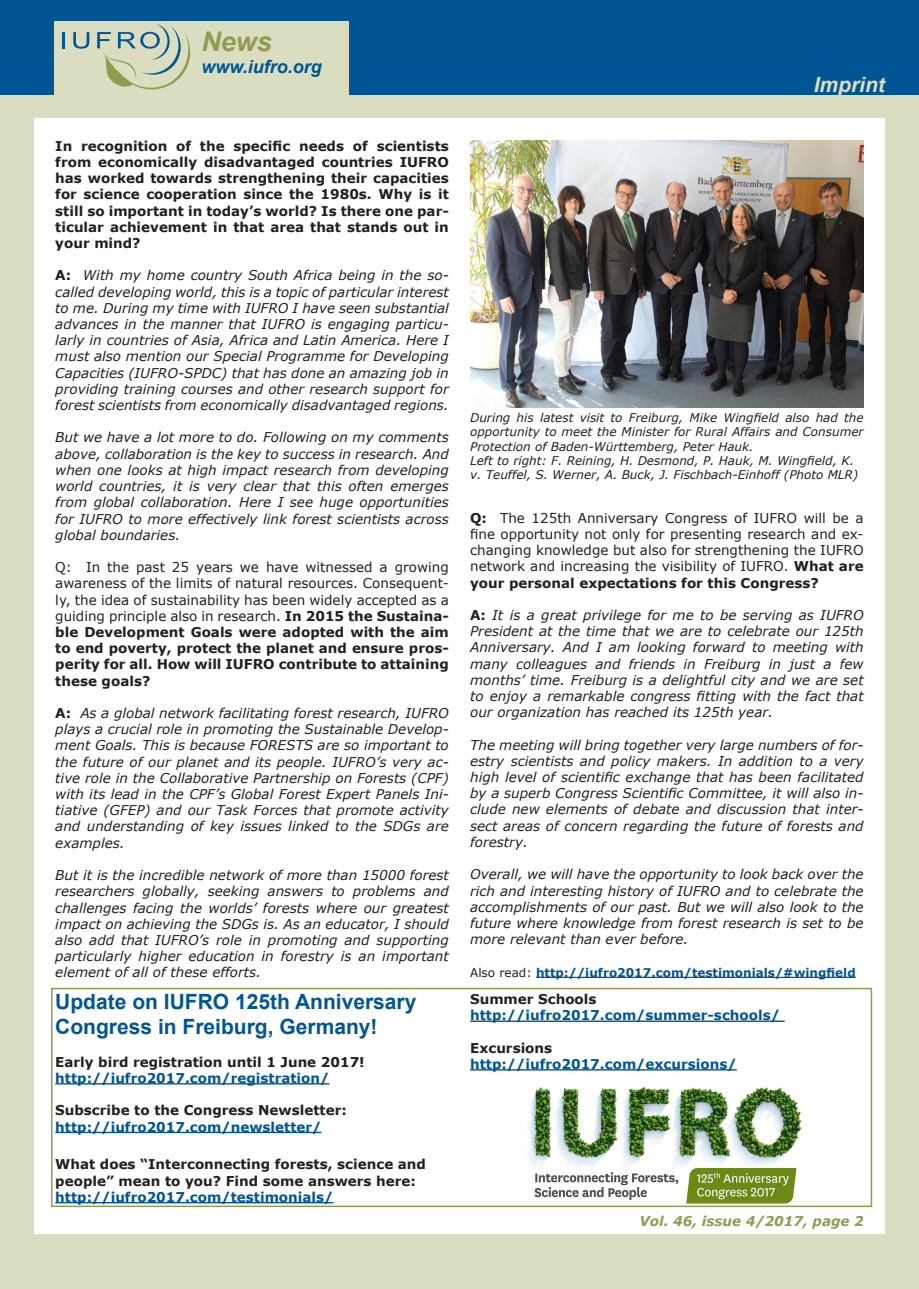
<style>
.page{position:relative;width:919px;height:1289px;background:#fff}
.page>*{position:absolute;margin:0;border:0;box-sizing:border-box;transform-origin:0 0}
.t1{font:italic 700 27px "Arial";color:#939b50}
.t2{font:700 21px/25.2px "Arial";color:#005594}
.t3{font:italic 700 21px "Arial";color:#daddbf}
.t4{font:italic 700 18px "Arial";color:#005594}
.t5{font:italic 13.5px/16.2px "Verdana";color:#231f20;text-align:justify}
.t6{font:13.5px/16.2px "Verdana";color:#231f20;text-align:justify}
.t7{font:700 13.5px/16.2px "Verdana";color:#231f20;text-align:justify}
.t8{font:700 13.5px "Verdana";color:#005594}
.t9{font:italic 700 13.5px "Verdana";color:#939b50}
.t10{font:italic 12px/14.4px "Verdana";color:#231f20;text-align:justify}
.t11{font:700 12px "Verdana";color:#005594}
.s1{font-weight:700;font-style:normal}
.s2{font-weight:700}
.s3{font-weight:400;color:#231f20}
</style>
<div class="page">
<div style="left:0;top:0;width:918px;height:106px;background:#005594"></div>
<div style="left:54px;top:21px;width:295px;height:77px;background:#daddbf"></div>
<div style="left:0;top:96px;width:918px;height:1192px;background:#daddbf"></div>
<div style="left:34px;top:118px;width:850px;height:1115px;background:#fff"></div>
<hr style="left:62px;top:32px;width:3px;height:16px;background:#005594">
<svg style="left:73px;top:32px;width:16px;height:17px"></svg>
<svg style="left:97px;top:24px;width:93px;height:65px"></svg>
<hr style="left:536px;top:976px;width:319px;height:1px;background:#005594">
<img style="left:470px;top:140px;width:393px;height:267px">
<hr style="left:55px;top:1083px;width:274px;height:1px;background:#005594">
<hr style="left:55px;top:1131px;width:266px;height:2px;background:#005594">
<hr style="left:55px;top:1201px;width:278px;height:2px;background:#005594">
<hr style="left:470px;top:1020px;width:314px;height:1px;background:#005594">
<hr style="left:470px;top:1069px;width:266px;height:1px;background:#005594">
<img style="left:527px;top:1087px;width:275px;height:116px">
<div style="left:51px;top:987px;width:821px;height:219px;border:2px solid #939b50"></div>
<p class="t1" style="left:201px;top:24px;width:72px">News</p>
<p class="t4" style="left:201px;top:54px;width:122px">www.iufro.org</p>
<p class="t7" style="left:55px;top:137px;width:395px">In recognition of the specific needs of scientists from economically disadvantaged countries IUFRO has worked towards strengthening their capacities for science cooperation since the 1980s. Why is it still so important in today’s world? Is there one par&shy;ticular achievement in that area that stands out in your mind?</p>
<p class="t5" style="left:55px;top:267px;width:395px"><span class="s1">A:</span> With my home country South Africa being in the so&shy;called developing world, this is a topic of particular interest to me. During my time with IUFRO I have seen substantial advances in the manner that IUFRO is engaging particu&shy;larly in countries of Asia, Africa and Latin America. Here I must also mention our Special Programme for Developing Capacities (IUFRO-SPDC) that has done an amazing job in providing training courses and other research support for forest scientists from economically disadvantaged regions.</p>
<p class="t5" style="left:55px;top:429px;width:395px">But we have a lot more to do. Following on my comments above, collaboration is the key to success in research. And when one looks at high impact research from developing world countries, it is very clear that this often emerges from global collaboration. Here I see huge opportunities for IUFRO to more effectively link forest scientists across global boundaries.</p>
<p class="t6" style="left:55px;top:559px;width:395px">Q: In the past 25 years we have witnessed a growing awareness of the limits of natural resources. Consequent&shy;ly, the idea of sustainability has been widely accepted as a guiding principle also in research. <span class="s2">In 2015 the Sustaina&shy;ble Development Goals were adopted with the aim to end poverty, protect the planet and ensure pros&shy;perity for all. How will IUFRO contribute to attaining these goals?</span></p>
<p class="t5" style="left:55px;top:704px;width:395px"><span class="s1">A:</span> As a global network facilitating forest research, IUFRO plays a crucial role in promoting the Sustainable Develop&shy;ment Goals. This is because FORESTS are so important to the future of our planet and its people. IUFRO’s very ac&shy;tive role in the Collaborative Partnership on Forests (CPF) with its lead in the CPF’s Global Forest Expert Panels Ini&shy;tiative (GFEP) and our Task Forces that promote activity and understanding of key issues linked to the SDGs are examples.</p>
<p class="t5" style="left:55px;top:866px;width:395px">But it is the incredible network of more than 15000 forest researchers globally, seeking answers to problems and challenges facing the worlds’ forests where our greatest impact on achieving the SDGs is. As an educator, I should also add that IUFRO’s role in promoting and supporting particularly higher education in forestry is an important element of all of these efforts.</p>
<p class="t2" style="left:55px;top:989px;width:362px">Update on IUFRO 125th Anniversary<br>Congress in Freiburg, Germany!</p>
<p class="t7" style="left:55px;top:1053px;width:311px">Early bird registration until 1 June 2017!</p>
<p class="t8" style="left:55px;top:1068px;width:275px">http://iufro2017.com/registration/</p>
<p class="t7" style="left:55px;top:1101px;width:293px">Subscribe to the Congress Newsletter:</p>
<p class="t8" style="left:55px;top:1116px;width:268px">http://iufro2017.com/newsletter/</p>
<p class="t7" style="left:55px;top:1155px;width:372px">What does “Interconnecting forests, science and people” mean to you? Find some answers here:</p>
<p class="t8" style="left:55px;top:1187px;width:279px">http://iufro2017.com/testimonials/</p>
<p class="t3" style="left:813px;top:70px;width:73px">Imprint</p>
<p class="t10" style="left:470px;top:410px;width:395px">During his latest visit to Freiburg, Mike Wingfield also had the opportunity to meet the Minister for Rural Affairs and Consumer Protection of Baden-Württemberg, Peter Hauk.</p>
<p class="t10" style="left:470px;top:453px;width:389px">Left to right: F. Reining, H. Desmond, P. Hauk, M. Wingfield, K. v. Teuffel, S. Werner, A. Buck, J. Fischbach-Einhoff (Photo MLR)</p>
<p class="t6" style="left:470px;top:509px;width:395px"><span class="s2">Q:</span> The 125th Anniversary Congress of IUFRO will be a fine opportunity not only for presenting research and ex&shy;changing knowledge but also for strengthening the IUFRO network and increasing the visibility of IUFRO. <span class="s2">What are your personal expectations for this Congress?</span></p>
<p class="t5" style="left:470px;top:607px;width:395px"><span class="s1">A:</span> It is a great privilege for me to be serving as IUFRO President at the time that we are to celebrate our 125th Anniversary. And I am looking forward to meeting with many colleagues and friends in Freiburg in just a few months’ time. Freiburg is a delightful city and we are set to enjoy a remarkable congress fitting with the fact that our organization has reached its 125th year.</p>
<p class="t5" style="left:470px;top:736px;width:395px">The meeting will bring together very large numbers of for&shy;estry scientists and policy makers. In addition to a very high level of scientific exchange that has been facilitated by a superb Congress Scientific Committee, it will also in&shy;clude new elements of debate and discussion that inter&shy;sect areas of concern regarding the future of forests and forestry.</p>
<p class="t5" style="left:470px;top:866px;width:395px">Overall, we will have the opportunity to look back over the rich and interesting history of IUFRO and to celebrate the accomplishments of our past. But we will also look to the future where knowledge from forest research is set to be more relevant than ever before.</p>
<p class="t11" style="left:470px;top:963px;width:387px"><span class="s3">Also read:</span> http://iufro2017.com/testimonials/#wingfield</p>
<p class="t7" style="left:470px;top:990px;width:128px">Summer Schools</p>
<p class="t8" style="left:470px;top:1005px;width:311px">http://iufro2017.com/summer-schools/</p>
<p class="t7" style="left:470px;top:1039px;width:84px">Excursions</p>
<p class="t8" style="left:470px;top:1054px;width:268px">http://iufro2017.com/excursions/</p>
<p class="t9" style="left:639px;top:1211px;width:226px">Vol. 46, issue 4/2017, page 2</p>
</div>
